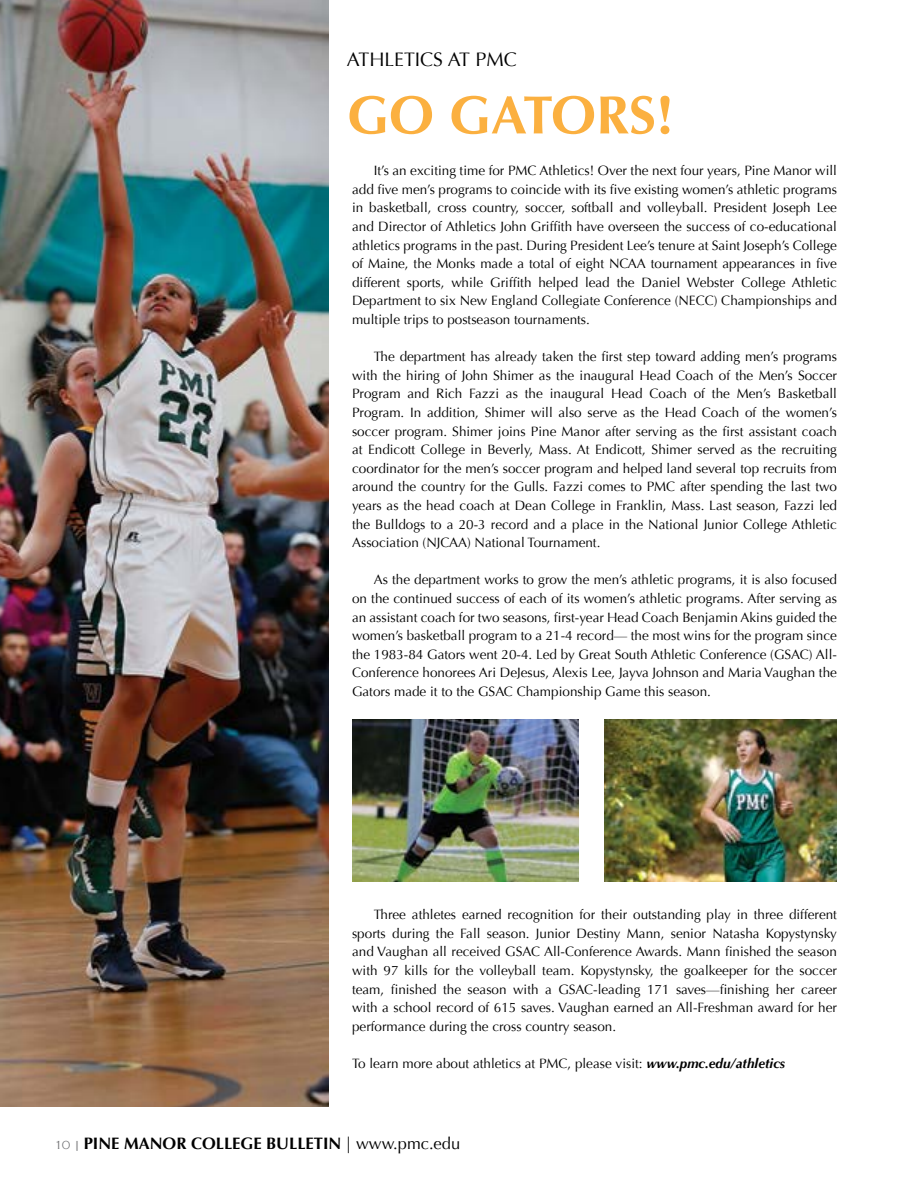
<style>
.page{position:relative;width:918px;height:1188px;background:#fff}
.page>*{position:absolute;margin:0;border:0;box-sizing:border-box;transform-origin:0 0}
.t1{font:700 54px "Optima";letter-spacing:-.02em;color:#fbb040}
.t2{font:19.5px "Optima";color:#000}
.t3{font:700 16.5px "Optima";color:#000}
.t4{font:16.5px "Optima";color:#000}
.t5{font:13.5px/18.6px "Optima";color:#000;text-align:justify}
.s1{font-weight:700;font-style:italic}
.s2{font-family:"Copperplate Gothic";font-weight:300;font-size:12px;color:#6d6e71}
</style>
<div class="page">
<img style="left:0;top:0;width:328px;height:1107px">
<img style="left:352px;top:719px;width:226px;height:162px">
<img style="left:605px;top:719px;width:232px;height:162px">
<h2 class="t2" style="left:347px;top:48px;width:23px">Athletics</h2>
<h2 class="t2" style="left:448px;top:48px;width:71px">at PMC</h2>
<h1 class="t1" style="left:347px;top:84px;width:329px">GO GATORS!</h1>
<p class="t5" style="left:352px;top:161px;width:486px;text-indent:22px">It’s an exciting time for PMC Athletics! Over the next four years, Pine Manor will add five men’s programs to coincide with its five existing women’s athletic programs in basketball, cross country, soccer, softball and volleyball. President Joseph Lee and Director of Athletics John Griffith have overseen the success of co-educational athletics programs in the past. During President Lee’s tenure at Saint Joseph’s College of Maine, the Monks made a total of eight NCAA tournament appearances in five different sports, while Griffith helped lead the Daniel Webster College Athletic Department to six New England Collegiate Conference (NECC) Championships and multiple trips to postseason tournaments.</p>
<p class="t5" style="left:352px;top:347px;width:486px;text-indent:22px">The department has already taken the first step toward adding men’s programs with the hiring of John Shimer as the inaugural Head Coach of the Men’s Soccer Program and Rich Fazzi as the inaugural Head Coach of the Men’s Basketball Program. In addition, Shimer will also serve as the Head Coach of the women’s soccer program. Shimer joins Pine Manor after serving as the first assistant coach at Endicott College in Beverly, Mass. At Endicott, Shimer served as the recruiting coordinator for the men’s soccer program and helped land several top recruits from around the country for the Gulls. Fazzi comes to PMC after spending the last two years as the head coach at Dean College in Franklin, Mass. Last season, Fazzi led the Bulldogs to a 20-3 record and a place in the National Junior College Athletic Association (NJCAA) National Tournament.</p>
<p class="t5" style="left:352px;top:571px;width:486px;text-indent:22px">As the department works to grow the men’s athletic programs, it is also focused on the continued success of each of its women’s athletic programs. After serving as an assistant coach for two seasons, first-year Head Coach Benjamin Akins guided the women’s basketball program to a 21-4 record— the most wins for the program since the 1983-84 Gators went 20-4. Led by Great South Athletic Conference (GSAC) All-Conference honorees Ari DeJesus, Alexis Lee, Jayva Johnson and Maria Vaughan the Gators made it to the GSAC Championship Game this season.</p>
<p class="t5" style="left:352px;top:906px;width:486px;text-indent:22px">Three athletes earned recognition for their outstanding play in three different sports during the Fall season. Junior Destiny Mann, senior Natasha Kopystynsky and Vaughan all received GSAC All-Conference Awards. Mann finished the season with 97 kills for the volleyball team. Kopystynsky, the goalkeeper for the soccer team, finished the season with a GSAC-leading 171 saves—finishing her career with a school record of 615 saves. Vaughan earned an All-Freshman award for her performance during the cross country season.</p>
<p class="t5" style="left:352px;top:1054px;width:435px">To learn more about athletics at PMC, please visit: <span class="s1">www.pmc.edu/athletics</span></p>
<p class="t3" style="left:54px;top:1134px;width:49px"><span class="s2">10 |</span> PINE</p>
<p class="t3" style="left:124px;top:1134px;width:28px">MANOR</p>
<p class="t3" style="left:191px;top:1134px;width:22px">COLLEGE</p>
<p class="t3" style="left:266px;top:1134px;width:20px">BULLETIN</p>
<p class="t4" style="left:346px;top:1134px;width:116px">| www.pmc.edu</p>
</div>
